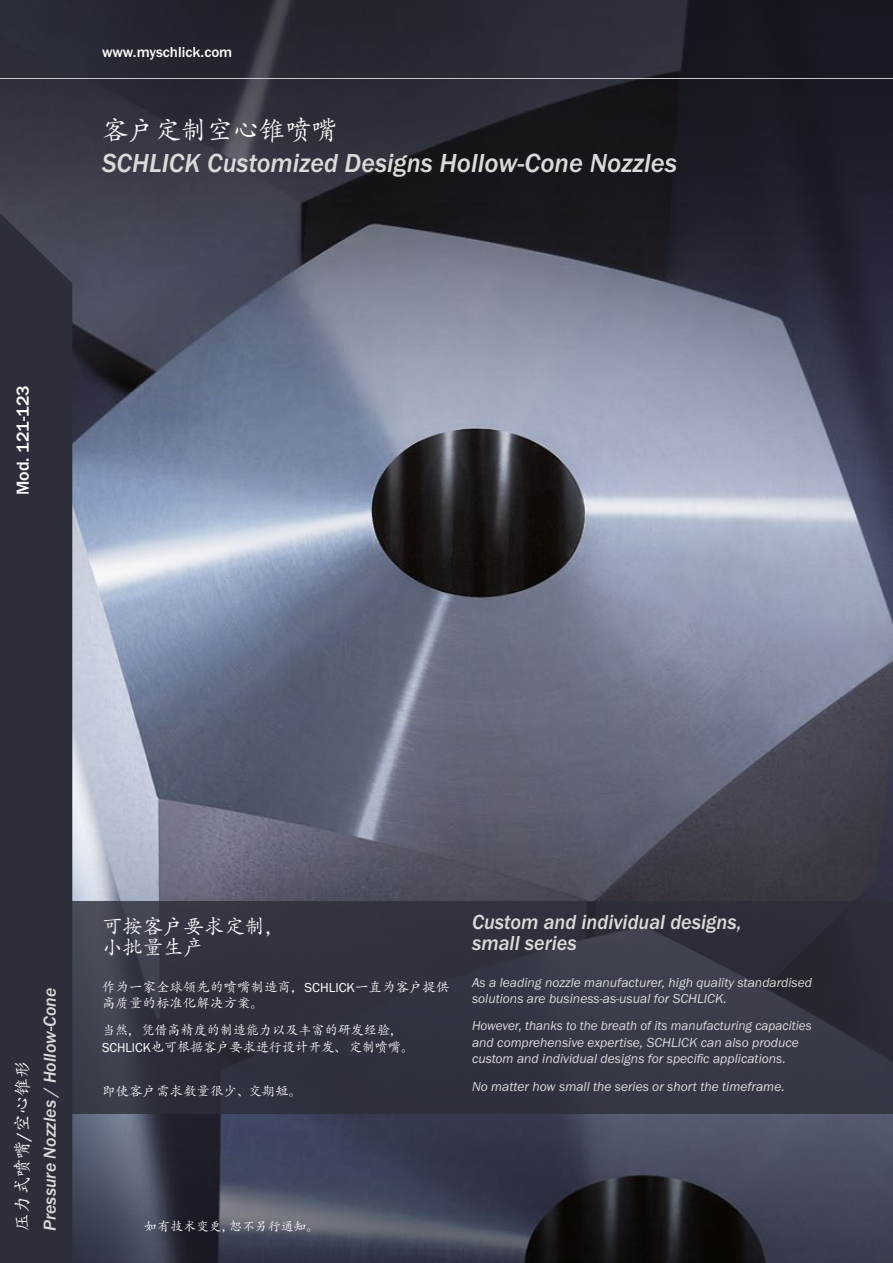
<style>
.page{position:relative;width:893px;height:1263px;background:#fff}
.page>*{position:absolute;margin:0;border:0;box-sizing:border-box;transform-origin:0 0}
.t1{font:italic 500 27px "Franklin Gothic Itc T";color:#dadada}
.t2{font:27px "Adobe Kaiti Std";color:#fff}
.t3{font:italic 500 21px/21px "Franklin Gothic Itc T";color:#dadada}
.t4{font:21px/21px "Adobe Kaiti Std";color:#fff}
.t5{font:italic 500 18px "Franklin Gothic Itc T";color:#dadada}
.t6{font:500 18px "Franklin Gothic Itc T";color:#fff}
.t7{font:18px "Adobe Kaiti Std";color:#fff}
.t8{font:500 15px "Franklin Gothic Itc T";color:#fff}
.t9{font:italic 13.5px/16.5px "Franklin Gothic Itc T";color:#dadada}
.t10{font:13.5px/16.5px "Adobe Kaiti Std";color:#fff}
.t11{font:12.75px "Adobe Kaiti Std";letter-spacing:.01em;color:#fff}
.s1{font-family:"Franklin Gothic Itc T";font-weight:500}
.s2{font-family:"Franklin Gothic Itc T"}
</style>
<div class="page">
<img style="left:0;top:0;width:893px;height:1263px">
<svg style="left:72px;top:901px;width:821px;height:213px;background:#323441"></svg>
<hr style="left:0;top:78px;width:893px;height:1px;background:#c9c7cc">
<div style="left:0;top:201px;width:72px;height:1062px;background:#2c2e39"></div>
<p class="t8" style="left:102px;top:44px;width:132px">www.myschlick.com</p>
<p class="t8" style="left:137px;top:44px;width:116px">duesen-schlick.de</p>
<p class="t2" style="left:102px;top:113px;width:237px">客户定制空心锥喷嘴</p>
<p class="t1" style="left:102px;top:147px;width:577px">SCHLICK Customized Designs Hollow-Cone Nozzles</p>
<p class="t6" style="left:12px;top:495px;width:112px;rotate:-90deg">Mod. 121-123</p>
<p class="t7" style="left:11px;top:1231px;width:172px;rotate:-90deg">压力式喷嘴<span class="s1">/</span>空心锥形</p>
<p class="t5" style="left:39px;top:1231px;width:245px;rotate:-90deg">Pressure Nozzles / Hollow-Cone</p>
<p class="t4" style="left:102px;top:916px;width:185px">可按客户要求定制，小批量生产</p>
<p class="t3" style="left:472px;top:911px;width:271px">Custom and individual designs, small series</p>
<p class="t10" style="left:102px;top:979px;width:349px">作为一家全球领先的喷嘴制造商，<span class="s2">SCHLICK</span>一直为客户提供高质量的标准化解决方案。</p>
<p class="t10" style="left:102px;top:1022px;width:314px">当然，凭借高精度的制造能力以及丰富的研发经验，<br><span class="s2">SCHLICK</span>也可根据客户要求进行设计开发、定制喷嘴。</p>
<p class="t10" style="left:102px;top:1082px;width:202px">即使客户需求数量很少、交期短。</p>
<p class="t9" style="left:472px;top:974px;width:342px">As a leading nozzle manufacturer, high quality standardised solutions are business-as-usual for SCHLICK.</p>
<p class="t9" style="left:472px;top:1017px;width:341px">However, thanks to the breath of its manufacturing capacities and comprehensive expertise, SCHLICK can also produce custom and individual designs for specific applications.</p>
<p class="t9" style="left:472px;top:1078px;width:314px">No matter how small the series or short the timeframe.</p>
<p class="t11" style="left:145px;top:1219px;width:176px">如有技术变更，恕不另行通知。</p>
</div>
